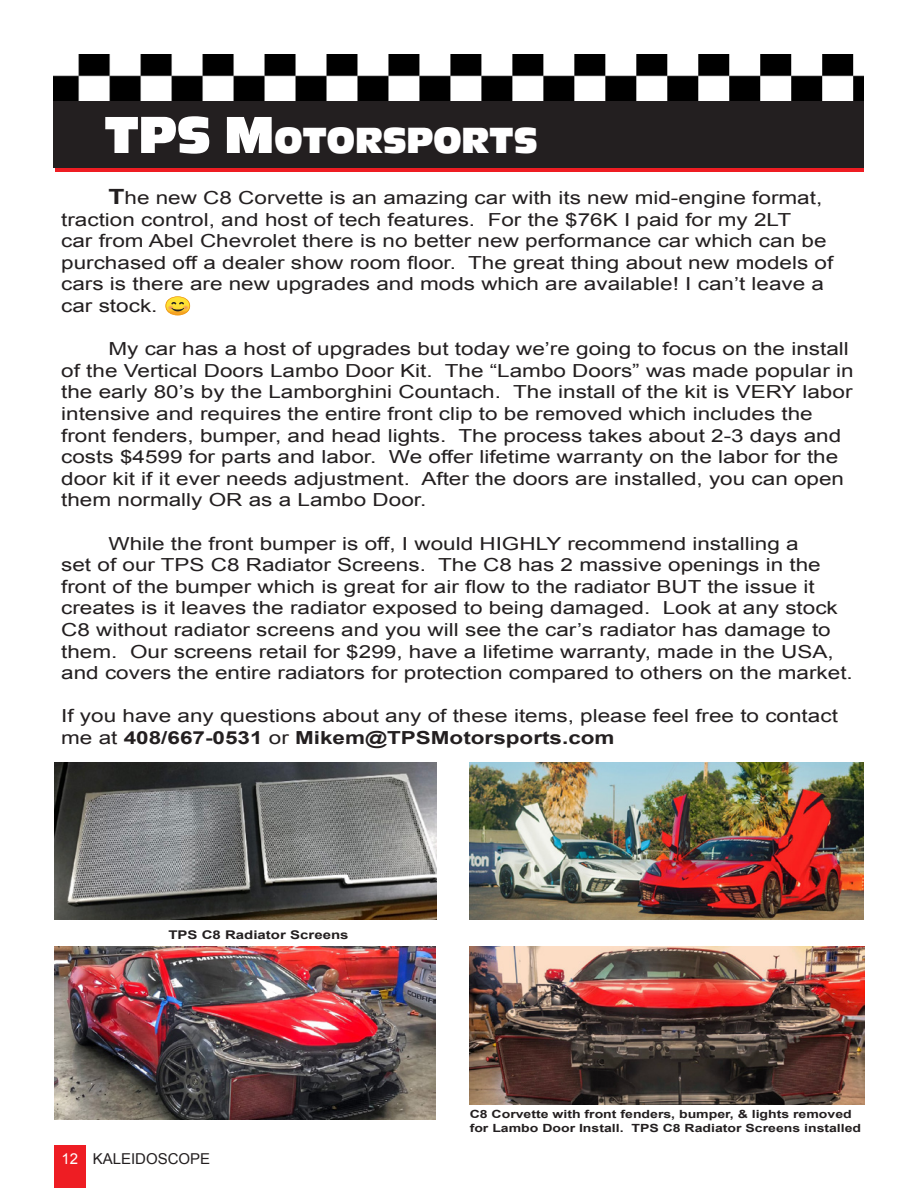
<style>
.page{position:relative;width:918px;height:1188px;background:#fff}
.page>*{position:absolute;margin:0;border:0;box-sizing:border-box;transform-origin:0 0}
.Story_Header{font:37.8px "Antique Oli Com";letter-spacing:-.005em;color:#fff}
.cal_title4{font:18px/21.6px "Arial";color:#231f20;scale:1.25 1}
.t1{font:15px "Arial";color:#231f20}
.cal_title4-2{font:700 12px "Arial";color:#231f20;scale:1.25 1}
.cal_title4-3{font:700 11.25px "Arial";color:#231f20;scale:1.25 1}
.s1{font-size:54px}
.s2{font-weight:700;font-size:21px}
.s3{font-weight:700}
.s4{color:#fff}
</style>
<div class="page">
<div style="left:54px;top:1146px;width:32px;height:42px;background:#ee1d23"></div>
<div style="left:54px;top:101px;width:810px;height:67px;background:#231f20"></div>
<hr style="left:55px;top:168px;width:809px;height:4px;background:#ee1d23">
<img style="left:54px;top:54px;width:810px;height:47px">
<img style="left:54px;top:762px;width:382px;height:158px">
<img style="left:470px;top:762px;width:394px;height:158px">
<img style="left:54px;top:946px;width:381px;height:173px">
<img style="left:470px;top:946px;width:394px;height:158px">
<p class="Story_Header" style="left:104px;top:119px;width:435px"><span class="s1">TPS M</span>OTORSPORTS</p>
<p class="cal_title4" style="left:61px;top:187px;width:619px;text-indent:47px"><span class="s2">T</span>he new C8 Corvette is an amazing car with its new mid-engine format, traction control, and host of tech features. For the $76K I paid for my 2LT<br>car from Abel Chevrolet there is no better new performance car which can be purchased off a dealer show room floor. The great thing about new models of cars is there are new upgrades and mods which are available! I can’t leave a car stock.</p>
<p class="cal_title4" style="left:61px;top:338px;width:635px;text-indent:47px">My car has a host of upgrades but today we’re going to focus on the install of the Vertical Doors Lambo Door Kit. The “Lambo Doors” was made popular in the early 80’s by the Lamborghini Countach. The install of the kit is VERY labor intensive and requires the entire front clip to be removed which includes the front fenders, bumper, and head lights. The process takes about 2-3 days and costs $4599 for parts and labor. We offer lifetime warranty on the labor for the door kit if it ever needs adjustment. After the doors are installed, you can open them normally OR as a Lambo Door.</p>
<p class="cal_title4" style="left:61px;top:533px;width:635px;text-indent:47px">While the front bumper is off, I would HIGHLY recommend installing a<br>set of our TPS C8 Radiator Screens. The C8 has 2 massive openings in the front of the bumper which is great for air flow to the radiator BUT the issue it creates is it leaves the radiator exposed to being damaged. Look at any stock C8 without radiator screens and you will see the car’s radiator has damage to them. Our screens retail for $299, have a lifetime warranty, made in the USA, and covers the entire radiators for protection compared to others on the market.</p>
<p class="cal_title4" style="left:61px;top:706px;width:623px">If you have any questions about any of these items, please feel free to contact me at <span class="s3">408/667-0531</span> or <span class="s3">Mikem@TPSMotorsports.com</span></p>
<p class="cal_title4-2" style="left:168px;top:927px;width:146px">TPS C8 Radiator Screens</p>
<p class="t1" style="left:62px;top:1148px;width:150px"><span class="s4">12</span> KALEIDOSCOPE</p>
<p class="cal_title4-3" style="left:470px;top:1107px;width:307px">C8 Corvette with front fenders, bumper, &amp; lights removed</p>
<p class="cal_title4-3" style="left:470px;top:1120px;width:315px">for Lambo Door Install. TPS C8 Radiator Screens installed</p>
</div>
